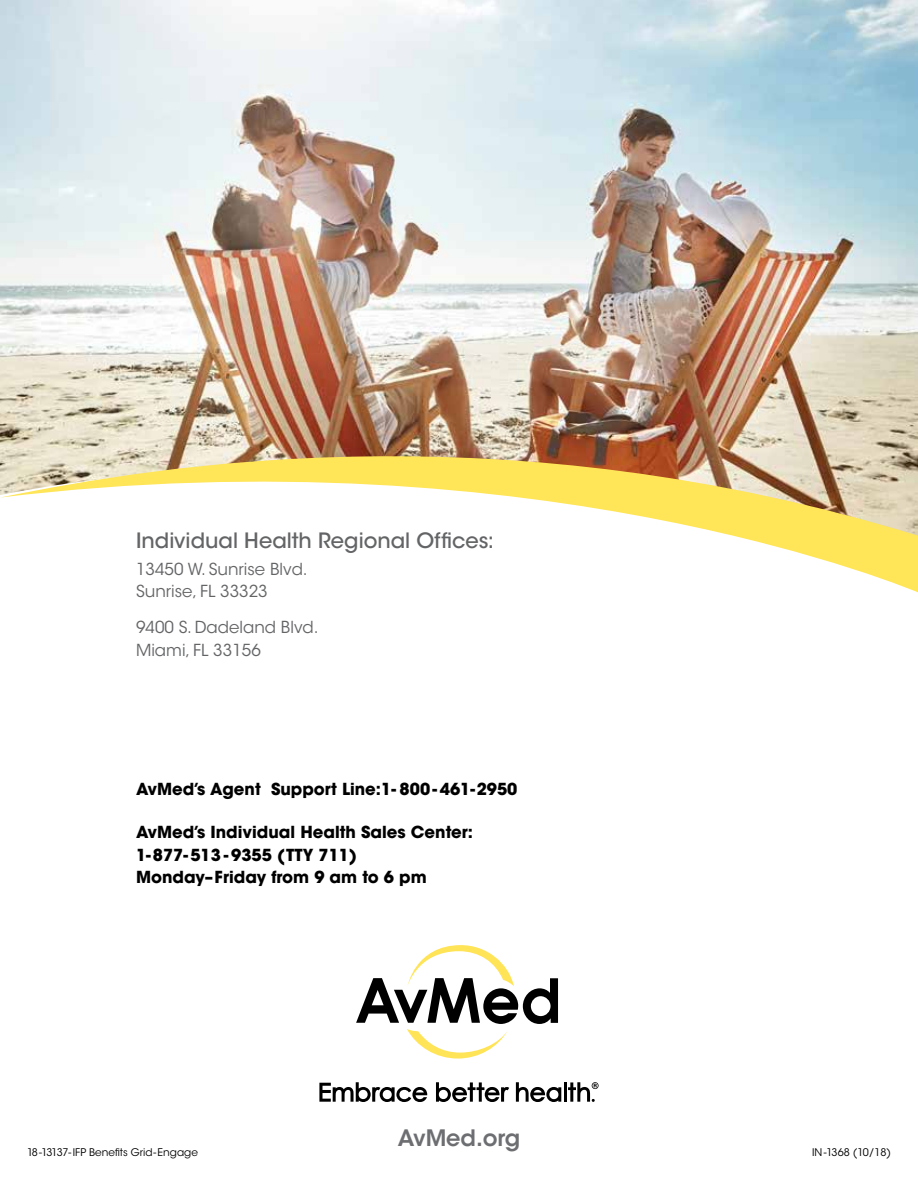
<style>
.page{position:relative;width:918px;height:1188px;background:#fff}
.page>*{position:absolute;margin:0;border:0;box-sizing:border-box;transform-origin:0 0}
.t1{font:600 22.5px "ITC Avant Garde Std";letter-spacing:-.005em;color:#6d6e71}
.t2{font:500 21px "ITC Avant Garde Std";color:#636466}
.t3{font:700 16.5px/22.5px "ITC Avant Garde Std";color:#000}
.t4{font:16.5px/22.5px "ITC Avant Garde Std";color:#636466}
.t5{font:10.5px "ITC Avant Garde Std";color:#000}
</style>
<div class="page">
<svg style="left:356px;top:945px;width:202px;height:114px"></svg>
<hr style="left:564px;top:1082px;width:3px;height:20px;background:#000">
<svg style="left:436px;top:1082px;width:73px;height:20px"></svg>
<svg style="left:516px;top:1082px;width:45px;height:20px"></svg>
<svg style="left:319px;top:1082px;width:108px;height:20px"></svg>
<svg style="left:568px;top:1082px;width:31px;height:20px"></svg>
<img style="left:0;top:0;width:918px;height:409px">
<img style="left:0;top:409px;width:918px;height:183px">
<p class="t2" style="left:136px;top:528px;width:360px">Individual Health Regional Offices:</p>
<p class="t4" style="left:136px;top:558px;width:173px">13450 W. Sunrise Blvd.<br>Sunrise, FL 33323</p>
<p class="t4" style="left:136px;top:616px;width:184px">9400 S. Dadeland Blvd.<br>Miami, FL 33156</p>
<p class="t3" style="left:136px;top:778px;width:383px">AvMed’s Agent Support Line:1- 800- 461-2950</p>
<p class="t3" style="left:136px;top:821px;width:338px">AvMed’s Individual Health Sales Center:<br>1-877-513 - 9355 (TTY 711)<br>Monday–Friday from 9 am to 6 pm</p>
<p class="t5" style="left:27px;top:1146px;width:172px">18 -13137-IFP Benefits Grid-Engage</p>
<h1 class="t1" style="left:398px;top:1124px;width:124px">AvMed.org</h1>
<p class="t5" style="left:812px;top:1146px;width:81px">IN-1368 (10/18)</p>
</div>
